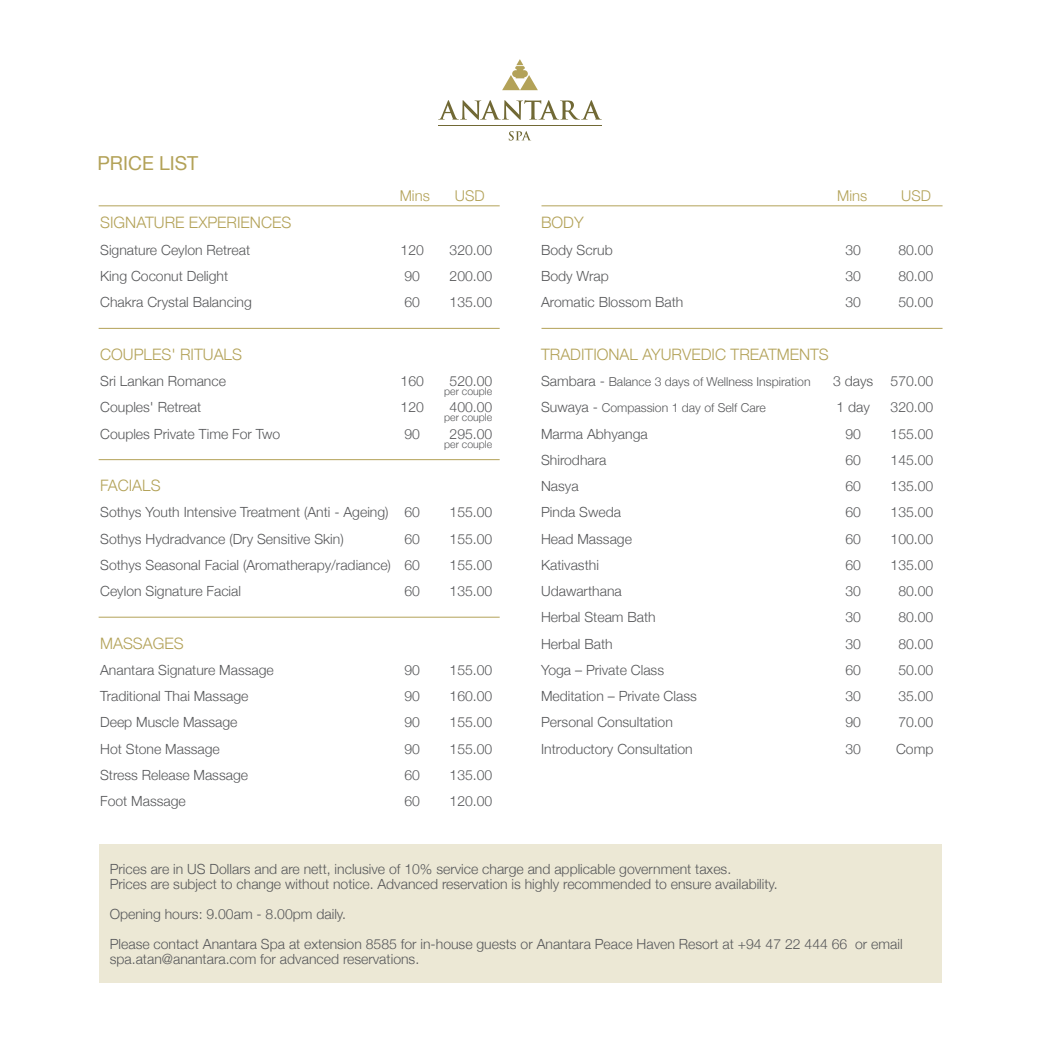
<style>
.page{position:relative;width:1042px;height:1042px;background:#fff}
.page>*{position:absolute;margin:0;border:0;box-sizing:border-box;transform-origin:0 0}
.t1{font:19.25px "Helvetica Neue";color:#b3a258}
.t2{font:300 15.75px "Helvetica Neue";color:#b3a258}
.t3{font:300 14.88px "Helvetica Neue";color:#b3a258}
.t4{font:300 14px/14.9px "Helvetica Neue";color:#57585a}
.t5{font:300 12.25px "Helvetica Neue";color:#57585a}
.t6{font:300 10.5px "Helvetica Neue";color:#57585a}
.s1{font-size:14px}
</style>
<div class="page">
<div style="left:99px;top:844px;width:842px;height:138px;background:#ece8d5"></div>
<svg style="left:509px;top:131px;width:22px;height:10px"></svg>
<svg style="left:438px;top:100px;width:164px;height:20px"></svg>
<svg style="left:502px;top:59px;width:36px;height:31px"></svg>
<hr style="left:438px;top:125px;width:164px;height:1px;background:#716935">
<hr style="left:99px;top:328px;width:401px;height:1px;background:#b3a258">
<hr style="left:541px;top:328px;width:401px;height:1px;background:#b3a258">
<hr style="left:99px;top:205px;width:401px;height:1px;background:#b3a258">
<hr style="left:541px;top:205px;width:401px;height:1px;background:#b3a258">
<hr style="left:99px;top:459px;width:401px;height:1px;background:#b3a258">
<hr style="left:99px;top:617px;width:401px;height:1px;background:#b3a258">
<h1 class="t1" style="left:97px;top:149px;width:102px">PRICE LIST</h1>
<p class="t3" style="left:400px;top:184px;width:32px">Mins</p>
<p class="t3" style="left:455px;top:184px;width:31px">USD</p>
<p class="t2" style="left:100px;top:210px;width:193px">SIGNATURE EXPERIENCES</p>
<p class="t4" style="left:100px;top:241px;width:151px">Signature Ceylon Retreat</p>
<p class="t4" style="left:401px;top:241px;width:25px">120</p>
<p class="t4" style="left:450px;top:241px;width:44px">320.00</p>
<p class="t4" style="left:100px;top:267px;width:130px">King Coconut Delight</p>
<p class="t4" style="left:404px;top:267px;width:17px">90</p>
<p class="t4" style="left:450px;top:267px;width:44px">200.00</p>
<p class="t4" style="left:100px;top:294px;width:153px">Chakra Crystal Balancing</p>
<p class="t4" style="left:404px;top:294px;width:17px">60</p>
<p class="t4" style="left:450px;top:294px;width:44px">135.00</p>
<p class="t2" style="left:100px;top:341px;width:143px">COUPLES' RITUALS</p>
<p class="t4" style="left:100px;top:372px;width:127px">Sri Lankan Romance</p>
<p class="t4" style="left:401px;top:372px;width:25px">160</p>
<p class="t4" style="left:450px;top:372px;width:44px">520.00</p>
<p class="t4" style="left:100px;top:399px;width:103px">Couples' Retreat</p>
<p class="t4" style="left:401px;top:399px;width:25px">120</p>
<p class="t4" style="left:450px;top:399px;width:44px">400.00</p>
<p class="t4" style="left:100px;top:425px;width:182px">Couples Private Time For Two</p>
<p class="t4" style="left:404px;top:425px;width:17px">90</p>
<p class="t4" style="left:450px;top:425px;width:44px">295.00</p>
<p class="t2" style="left:100px;top:473px;width:62px">FACIALS</p>
<p class="t4" style="left:100px;top:504px;width:321px">Sothys Youth Intensive Treatment (Anti - Ageing) 60</p>
<p class="t4" style="left:450px;top:504px;width:44px">155.00</p>
<p class="t4" style="left:100px;top:530px;width:245px">Sothys Hydradvance (Dry Sensitive Skin)</p>
<p class="t4" style="left:404px;top:530px;width:17px">60</p>
<p class="t4" style="left:450px;top:530px;width:44px">155.00</p>
<p class="t4" style="left:100px;top:556px;width:321px">Sothys Seasonal Facial (Aromatherapy/radiance) 60</p>
<p class="t4" style="left:450px;top:556px;width:44px">155.00</p>
<p class="t4" style="left:100px;top:582px;width:142px">Ceylon Signature Facial</p>
<p class="t4" style="left:404px;top:582px;width:17px">60</p>
<p class="t4" style="left:450px;top:582px;width:44px">135.00</p>
<p class="t2" style="left:100px;top:630px;width:85px">MASSAGES</p>
<p class="t4" style="left:100px;top:661px;width:175px">Anantara Signature Massage</p>
<p class="t4" style="left:404px;top:661px;width:17px">90</p>
<p class="t4" style="left:450px;top:661px;width:44px">155.00</p>
<p class="t4" style="left:100px;top:687px;width:150px">Traditional Thai Massage</p>
<p class="t4" style="left:404px;top:687px;width:17px">90</p>
<p class="t4" style="left:450px;top:687px;width:44px">160.00</p>
<p class="t4" style="left:100px;top:714px;width:139px">Deep Muscle Massage</p>
<p class="t4" style="left:404px;top:714px;width:17px">90</p>
<p class="t4" style="left:450px;top:714px;width:44px">155.00</p>
<p class="t4" style="left:100px;top:740px;width:121px">Hot Stone Massage</p>
<p class="t4" style="left:404px;top:740px;width:17px">90</p>
<p class="t4" style="left:450px;top:740px;width:44px">155.00</p>
<p class="t4" style="left:100px;top:766px;width:149px">Stress Release Massage</p>
<p class="t4" style="left:404px;top:766px;width:17px">60</p>
<p class="t4" style="left:450px;top:766px;width:44px">135.00</p>
<p class="t4" style="left:100px;top:792px;width:87px">Foot Massage</p>
<p class="t4" style="left:404px;top:792px;width:17px">60</p>
<p class="t4" style="left:450px;top:792px;width:44px">120.00</p>
<p class="t6" style="left:444px;top:383px;width:50px">per couple</p>
<p class="t6" style="left:444px;top:409px;width:50px">per couple</p>
<p class="t6" style="left:444px;top:435px;width:50px">per couple</p>
<p class="t3" style="left:837px;top:184px;width:32px">Mins</p>
<p class="t3" style="left:901px;top:184px;width:31px">USD</p>
<p class="t2" style="left:541px;top:210px;width:44px">BODY</p>
<p class="t4" style="left:541px;top:241px;width:73px">Body Scrub</p>
<p class="t4" style="left:845px;top:241px;width:17px">30</p>
<p class="t4" style="left:898px;top:241px;width:37px">80.00</p>
<p class="t4" style="left:541px;top:267px;width:69px">Body Wrap</p>
<p class="t4" style="left:845px;top:267px;width:17px">30</p>
<p class="t4" style="left:898px;top:267px;width:37px">80.00</p>
<p class="t4" style="left:541px;top:294px;width:144px">Aromatic Blossom Bath</p>
<p class="t4" style="left:845px;top:294px;width:17px">30</p>
<p class="t4" style="left:898px;top:294px;width:37px">50.00</p>
<p class="t2" style="left:541px;top:341px;width:289px">TRADITIONAL AYURVEDIC TREATMENTS</p>
<p class="t5" style="left:541px;top:372px;width:271px"><span class="s1">Sambara -</span> Balance 3 days of Wellness Inspiration</p>
<p class="t4" style="left:833px;top:372px;width:102px">3 days 570.00</p>
<p class="t5" style="left:541px;top:398px;width:226px"><span class="s1">Suwaya -</span> Compassion 1 day of Self Care</p>
<p class="t4" style="left:836px;top:399px;width:35px">1 day</p>
<p class="t4" style="left:890px;top:399px;width:44px">320.00</p>
<p class="t4" style="left:541px;top:425px;width:108px">Marma Abhyanga</p>
<p class="t4" style="left:845px;top:425px;width:17px">90</p>
<p class="t4" style="left:890px;top:425px;width:44px">155.00</p>
<p class="t4" style="left:541px;top:451px;width:67px">Shirodhara</p>
<p class="t4" style="left:845px;top:451px;width:17px">60</p>
<p class="t4" style="left:890px;top:451px;width:44px">145.00</p>
<p class="t4" style="left:541px;top:477px;width:39px">Nasya</p>
<p class="t4" style="left:845px;top:477px;width:17px">60</p>
<p class="t4" style="left:890px;top:477px;width:44px">135.00</p>
<p class="t4" style="left:541px;top:504px;width:81px">Pinda Sweda</p>
<p class="t4" style="left:845px;top:504px;width:17px">60</p>
<p class="t4" style="left:890px;top:504px;width:44px">135.00</p>
<p class="t4" style="left:541px;top:530px;width:92px">Head Massage</p>
<p class="t4" style="left:845px;top:530px;width:17px">60</p>
<p class="t4" style="left:890px;top:530px;width:44px">100.00</p>
<p class="t4" style="left:541px;top:556px;width:59px">Kativasthi</p>
<p class="t4" style="left:845px;top:556px;width:17px">60</p>
<p class="t4" style="left:890px;top:556px;width:44px">135.00</p>
<p class="t4" style="left:541px;top:582px;width:82px">Udawarthana</p>
<p class="t4" style="left:845px;top:582px;width:17px">30</p>
<p class="t4" style="left:898px;top:582px;width:37px">80.00</p>
<p class="t4" style="left:541px;top:609px;width:116px">Herbal Steam Bath</p>
<p class="t4" style="left:845px;top:609px;width:17px">30</p>
<p class="t4" style="left:898px;top:609px;width:37px">80.00</p>
<p class="t4" style="left:541px;top:635px;width:73px">Herbal Bath</p>
<p class="t4" style="left:845px;top:635px;width:17px">30</p>
<p class="t4" style="left:898px;top:635px;width:37px">80.00</p>
<p class="t4" style="left:541px;top:661px;width:124px">Yoga – Private Class</p>
<p class="t4" style="left:845px;top:661px;width:17px">60</p>
<p class="t4" style="left:898px;top:661px;width:37px">50.00</p>
<p class="t4" style="left:541px;top:687px;width:157px">Meditation – Private Class</p>
<p class="t4" style="left:845px;top:687px;width:17px">30</p>
<p class="t4" style="left:898px;top:687px;width:37px">35.00</p>
<p class="t4" style="left:541px;top:714px;width:133px">Personal Consultation</p>
<p class="t4" style="left:845px;top:714px;width:17px">90</p>
<p class="t4" style="left:898px;top:714px;width:37px">70.00</p>
<p class="t4" style="left:541px;top:740px;width:153px">Introductory Consultation</p>
<p class="t4" style="left:845px;top:740px;width:17px">30</p>
<p class="t4" style="left:896px;top:740px;width:39px">Comp</p>
<p class="t4" style="left:110px;top:861px;width:669px">Prices are in US Dollars and are nett, inclusive of 10% service charge and applicable government taxes.<br>Prices are subject to change without notice. Advanced reservation is highly recommended to ensure availability.</p>
<p class="t4" style="left:110px;top:898px;width:794px;line-height:29.8px">Opening hours: 9.00am - 8.00pm daily.<br>Please contact Anantara Spa at extension 8585 for in-house guests or Anantara Peace Haven Resort at +94 47 22 444 66 or email</p>
<p class="t4" style="left:110px;top:950px;width:311px">spa.atan@anantara.com for advanced reservations.</p>
</div>
